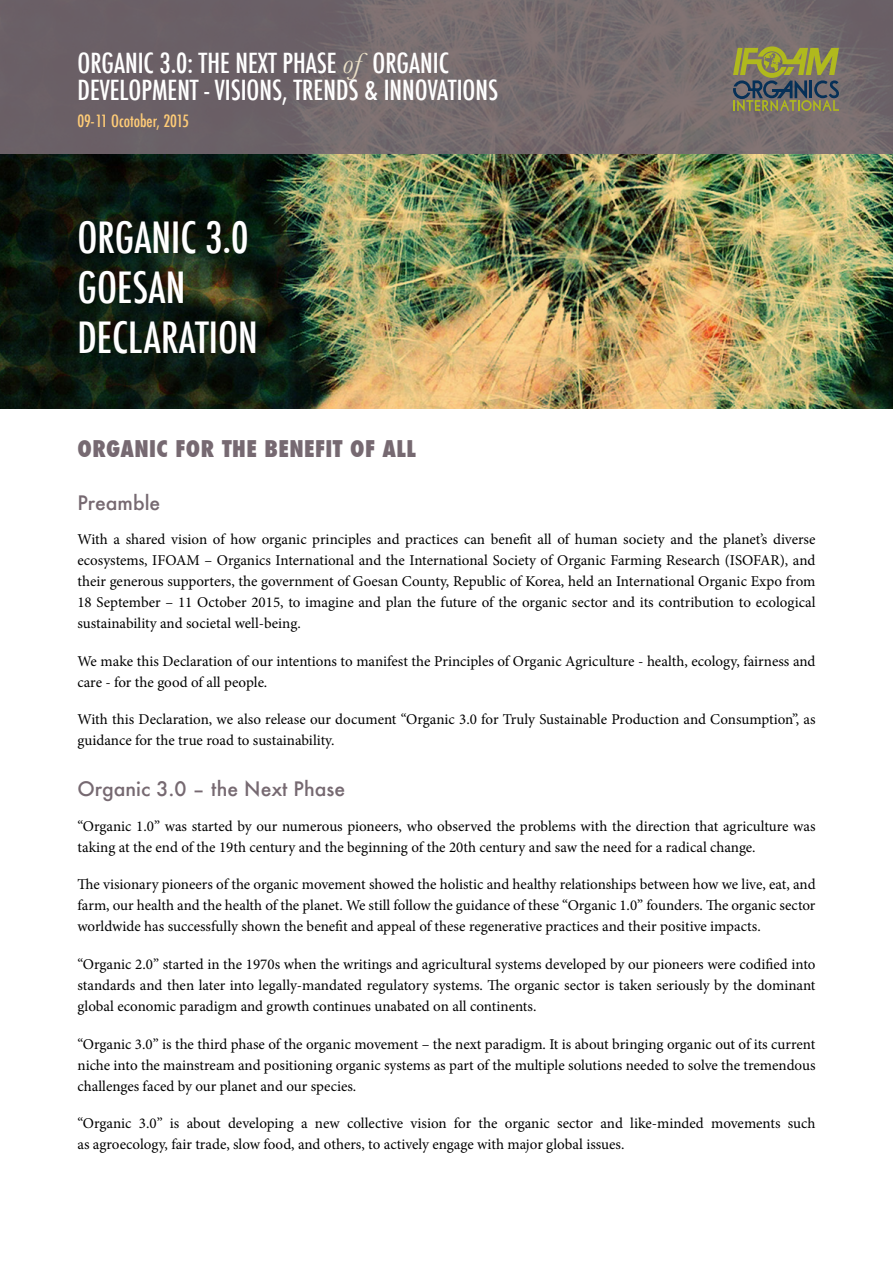
<style>
.page{position:relative;width:893px;height:1263px;background:#fff}
.page>*{position:absolute;margin:0;border:0;box-sizing:border-box;transform-origin:0 0}
.t1{font:500 condensed 42px/50.4px "Futura";color:#fff}
.t2{font:500 condensed 27px/27px "Futura";color:#fff}
.t3{font:800 condensed 22.5px "Futura";letter-spacing:.02em;color:#766971}
.t4{font:500 19.5px "Futura";color:#766971}
.t5{font:500 condensed 16.5px "Futura";color:#fc7}
.t6{font:15px/21px "Minion Pro";color:#000101;text-align:justify}
.s1{font-family:"Baskerville";font-weight:400;font-style:italic;font-stretch:normal;font-size:30.15px;color:#ece1c8}
</style>
<div class="page">
<img style="left:0;top:153px;width:893px;height:255px">
<svg style="left:0;top:0;width:893px;height:153px;background:#71676b"></svg>
<svg style="left:733px;top:46px;width:106px;height:65px;background:#7c7e52"></svg>
<h2 class="t2" style="left:77px;top:49px;width:422px">ORGANIC 3.0: THE NEXT PHASE <span class="s1">of</span> ORGANIC<br>DEVELOPMENT - VISIONS, TRENDS &amp; INNOVATIONS</h2>
<p class="t5" style="left:77px;top:110px;width:113px">09-11 Ocotober, 2015</p>
<h1 class="t1" style="left:77px;top:212px;width:182px">ORGANIC 3.0<br>GOESAN<br>DECLARATION</h1>
<h3 class="t3" style="left:77px;top:434px;width:340px">ORGANIC FOR THE BENEFIT OF ALL</h3>
<h3 class="t4" style="left:77px;top:489px;width:84px">Preamble</h3>
<p class="t6" style="left:77px;top:529px;width:740px">With a shared vision of how organic principles and practices can benefit all of human society and the planet’s diverse ecosystems, IFOAM – Organics International and the International Society of Organic Farming Research (ISOFAR), and their generous supporters, the government of Goesan County, Republic of Korea, held an International Organic Expo from 18 September – 11 October 2015, to imagine and plan the future of the organic sector and its contribution to ecological sustainability and societal well-being.</p>
<p class="t6" style="left:77px;top:651px;width:739px">We make this Declaration of our intentions to manifest the Principles of Organic Agriculture - health, ecology, fairness and care - for the good of all people.</p>
<p class="t6" style="left:77px;top:709px;width:740px">With this Declaration, we also release our document “Organic 3.0 for Truly Sustainable Production and Consumption”, as guidance for the true road to sustainability.</p>
<h3 class="t4" style="left:77px;top:776px;width:269px">Organic 3.0 – the Next Phase</h3>
<p class="t6" style="left:77px;top:816px;width:740px">“Organic 1.0” was started by our numerous pioneers, who observed the problems with the direction that agriculture was taking at the end of the 19th century and the beginning of the 20th century and saw the need for a radical change.</p>
<p class="t6" style="left:77px;top:874px;width:740px">The visionary pioneers of the organic movement showed the holistic and healthy relationships between how we live, eat, and farm, our health and the health of the planet. We still follow the guidance of these “Organic 1.0” founders. The organic sector worldwide has successfully shown the benefit and appeal of these regenerative practices and their positive impacts.</p>
<p class="t6" style="left:77px;top:954px;width:740px">“Organic 2.0” started in the 1970s when the writings and agricultural systems developed by our pioneers were codified into standards and then later into legally-mandated regulatory systems. The organic sector is taken seriously by the dominant global economic paradigm and growth continues unabated on all continents.</p>
<p class="t6" style="left:77px;top:1033px;width:740px">“Organic 3.0” is the third phase of the organic movement – the next paradigm. It is about bringing organic out of its current niche into the mainstream and positioning organic systems as part of the multiple solutions needed to solve the tremendous challenges faced by our planet and our species.</p>
<p class="t6" style="left:77px;top:1113px;width:740px">“Organic 3.0” is about developing a new collective vision for the organic sector and like-minded movements such as agroecology, fair trade, slow food, and others, to actively engage with major global issues.</p>
</div>
